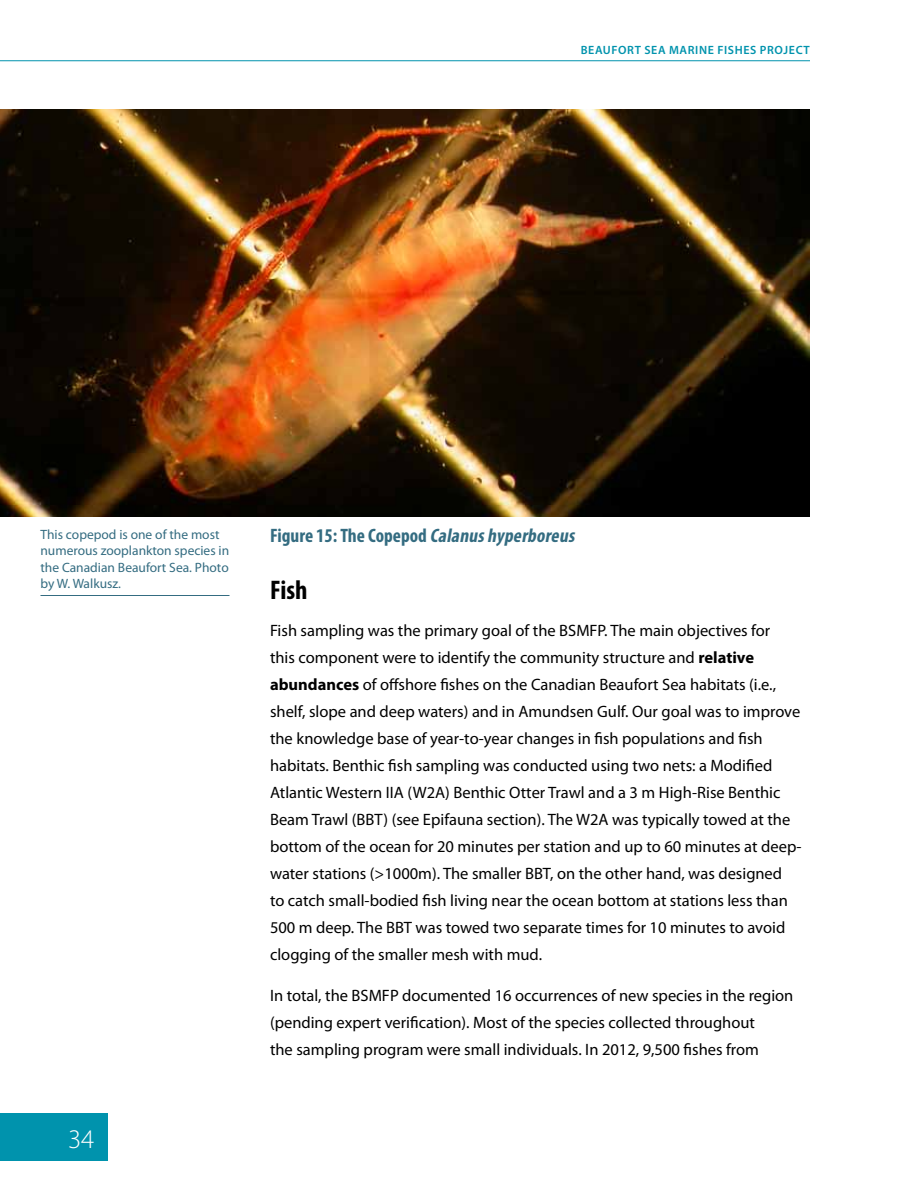
<style>
.page{position:relative;width:918px;height:1188px;background:#fff}
.page>*{position:absolute;margin:0;border:0;box-sizing:border-box;transform-origin:0 0}
.t1{font:700 condensed 27px "Myriad Pro";color:#000}
.t2{font:300 27px "Myriad Pro";color:#fff}
.t3{font:700 condensed 19.5px "Myriad Pro";color:#346c81}
.t4{font:16.5px/27px "Myriad Pro";color:#000}
.t5{font:13.5px/16.5px "Myriad Pro";color:#346c81}
.t6{font:600 12px "Myriad Pro";letter-spacing:.05em;color:#0093ad}
.s1{font-style:italic}
.s2{font-weight:700}
</style>
<div class="page">
<div style="left:0;top:1114px;width:108px;height:47px;background:#0093ad"></div>
<hr style="left:0;top:60px;width:810px;height:1px;background:#0093ad">
<img style="left:0;top:109px;width:810px;height:407px">
<hr style="left:40px;top:595px;width:190px;height:1px;background:#346c81">
<p class="t6" style="left:581px;top:42px;width:231px">BEAUFORT SEA MARINE FISHES PROJECT</p>
<p class="t5" style="left:40px;top:526px;width:190px">This copepod is one of the most numerous zooplankton species in the Canadian Beaufort Sea. Photo by W. Walkusz.</p>
<h1 class="t2" style="left:68px;top:1124px;width:28px">34</h1>
<p class="t3" style="left:270px;top:523px;width:310px">Figure 15:The Copepod <span class="s1">Calanushyperboreus</span></p>
<h1 class="t1" style="left:270px;top:573px;width:39px">Fish</h1>
<p class="t4" style="left:270px;top:617px;width:533px">Fish sampling was the primary goal of the BSMFP. The main objectives for<br>this component were to identify the community structure and <span class="s2">relative abundances</span> of offshore fishes on the Canadian Beaufort Sea habitats (i.e., shelf, slope and deep waters) and in Amundsen Gulf. Our goal was to improve the knowledge base of year-to-year changes in fish populations and fish habitats. Benthic fish sampling was conducted using two nets: a Modified Atlantic Western IIA (W2A) Benthic Otter Trawl and a 3 m High-Rise Benthic Beam Trawl (BBT) (see Epifauna section). The W2A was typically towed at the bottom of the ocean for 20 minutes per station and up to 60 minutes at deep&shy;water stations (&gt;1000m). The smaller BBT, on the other hand, was designed<br>to catch small-bodied fish living near the ocean bottom at stations less than 500 m deep. The BBT was towed two separate times for 10 minutes to avoid clogging of the smaller mesh with mud.</p>
<p class="t4" style="left:270px;top:981px;width:525px">In total, the BSMFP documented 16 occurrences of new species in the region (pending expert verification). Most of the species collected throughout<br>the sampling program were small individuals. In 2012, 9,500 fishes from</p>
</div>
